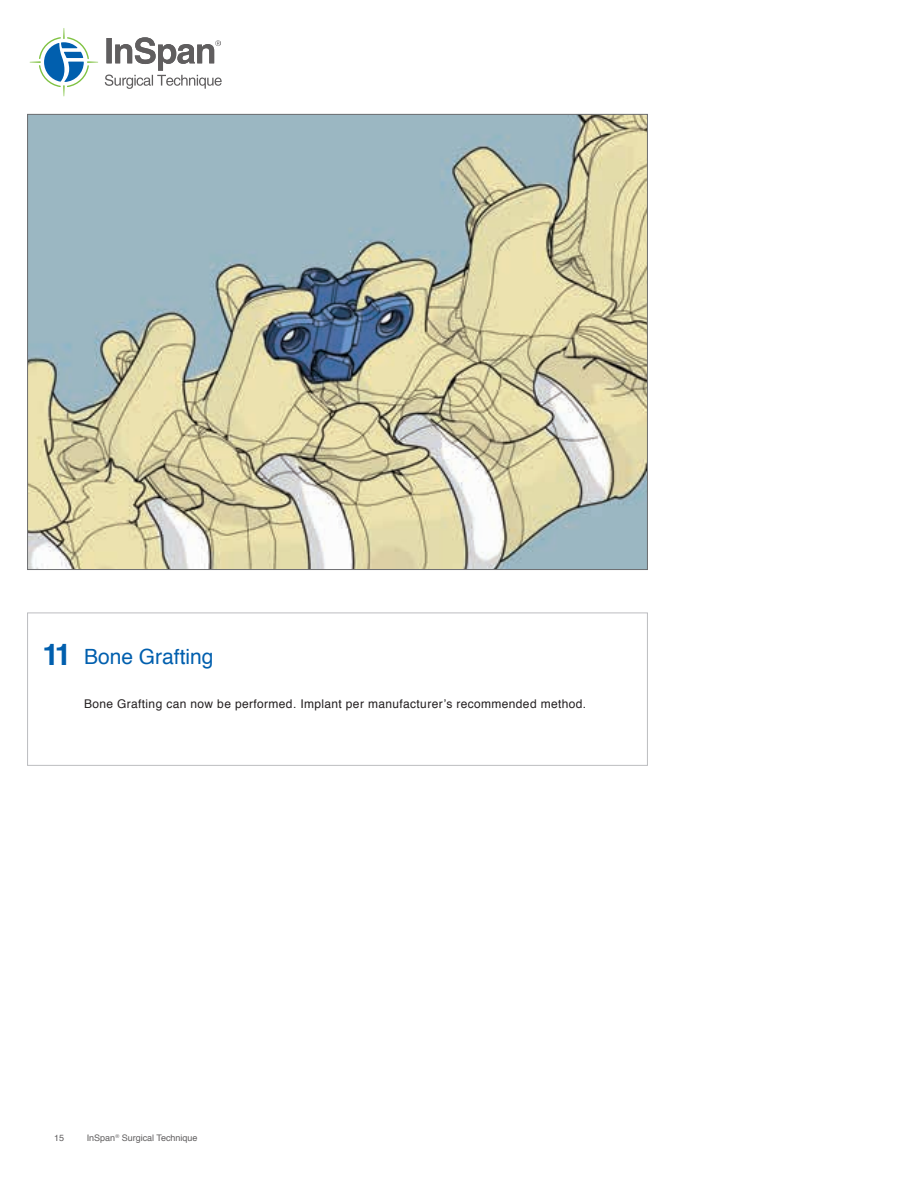
<style>
.page{position:relative;width:918px;height:1188px;background:#fff}
.page>*{position:absolute;margin:0;border:0;box-sizing:border-box;transform-origin:0 0}
.t1{font:700 30px "Helvetica";color:#015fae}
.t2{font:21px "Helvetica";color:#015fae}
.t3{font:12px "Helvetica";letter-spacing:.03em;color:#231f20}
.t4{font:9px "Helvetica";color:#605e5f}
</style>
<div class="page">
<svg style="left:105px;top:37px;width:117px;height:52px"></svg>
<svg style="left:30px;top:28px;width:68px;height:68px"></svg>
<div style="left:27px;top:613px;width:621px;height:153px;border:1px solid #bcbdc0"></div>
<img style="left:29px;top:116px;width:617px;height:452px">
<h1 class="t1" style="left:42px;top:630px;width:31px">11</h1>
<h2 class="t2" style="left:84px;top:640px;width:131px">Bone Grafting</h2>
<p class="t3" style="left:84px;top:695px;width:504px">Bone Grafting can now be performed. Implant per manufacturer’s recommended method.</p>
<p class="t4" style="left:54px;top:1131px;width:12px">15</p>
<p class="t4" style="left:87px;top:1131px;width:112px">InSpan<sup>®</sup> Surgical Technique</p>
</div>
